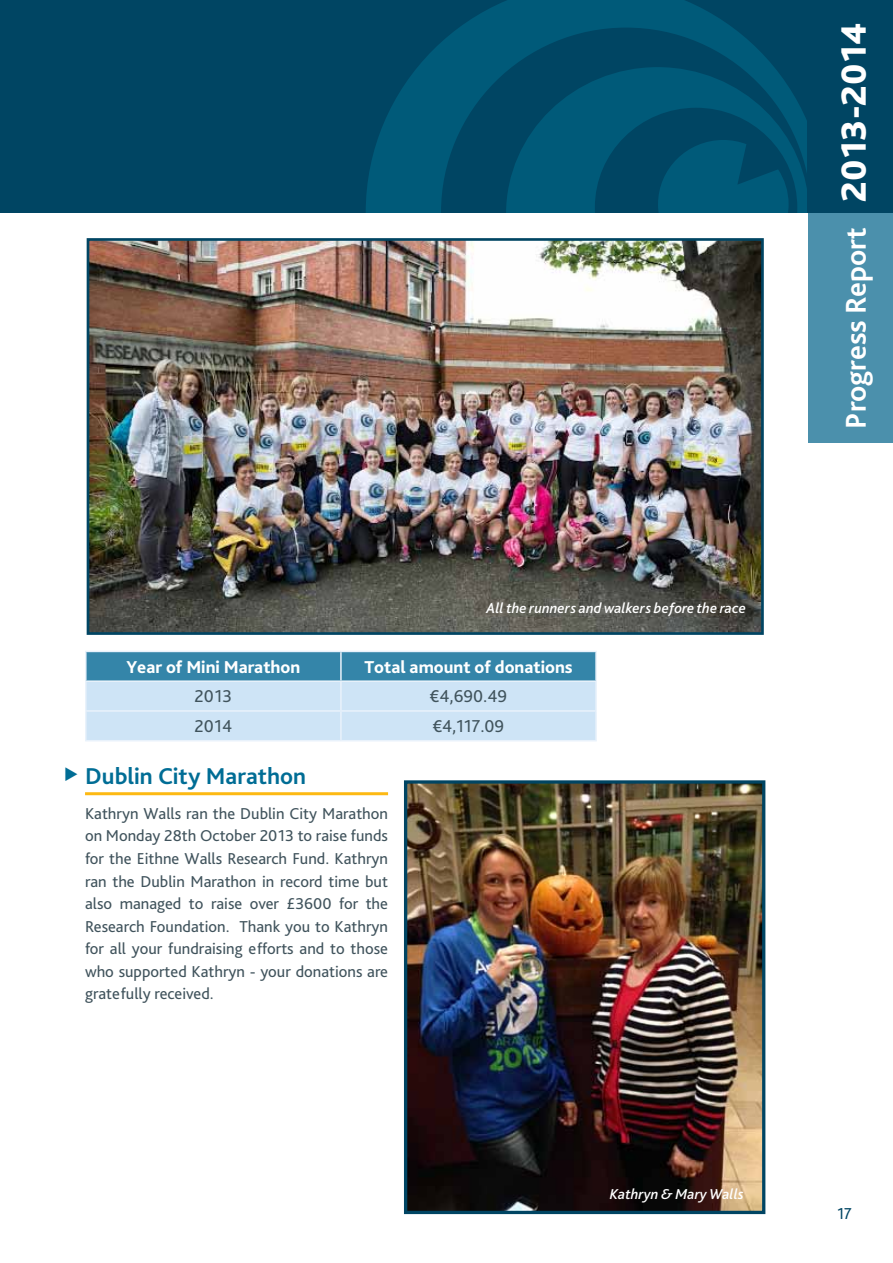
<style>
.page{position:relative;width:893px;height:1263px;background:#fff}
.page>*{position:absolute;margin:0;border:0;box-sizing:border-box;transform-origin:0 0}
.t1{font:700 30px "Bliss Pro";color:#fff}
.t2{font:700 24px "Bliss Pro";color:#006d95}
.t3{font:800 18px "Bliss Pro";color:#fff}
.t4{font:18px "Bliss Pro";color:#40535c}
.t5{font:16.5px/22.5px "Bliss Pro";color:#40535c;text-align:justify}
.t6{font:16.5px "Bliss Pro";color:#004563}
.t7{font:italic 500 15px "Bliss Pro";color:#fff}
.s1{font-weight:800;font-size:36.6px}
</style>
<div class="page">
<div style="left:0;top:0;width:893px;height:213px;background:#004563"></div>
<svg style="left:366px;top:0;width:408px;height:213px;fill:#005a79"></svg>
<svg style="left:506px;top:67px;width:301px;height:146px"></svg>
<div style="left:808px;top:213px;width:85px;height:230px;background:#4b90ac"></div>
<hr style="left:85px;top:792px;width:303px;height:3px;background:#fdb913">
<svg style="left:87px;top:652px;width:508px;height:88px;background:#9bc4dc"></svg>
<hr style="left:85px;top:651px;width:256px;height:1px;background:#e9f2fb">
<hr style="left:85px;top:652px;width:2px;height:28px;background:#e9f2fb">
<hr style="left:341px;top:651px;width:256px;height:1px;background:#e9f2fb">
<hr style="left:340px;top:652px;width:2px;height:28px;background:#e9f2fb">
<hr style="left:595px;top:652px;width:2px;height:28px;background:#e9f2fb">
<hr style="left:85px;top:680px;width:256px;height:2px;background:#e9f2fb">
<hr style="left:85px;top:682px;width:2px;height:28px;background:#e9f2fb">
<hr style="left:341px;top:680px;width:256px;height:2px;background:#e9f2fb">
<hr style="left:340px;top:682px;width:2px;height:28px;background:#e9f2fb">
<hr style="left:595px;top:682px;width:2px;height:28px;background:#e9f2fb">
<hr style="left:85px;top:710px;width:256px;height:2px;background:#e9f2fb">
<hr style="left:85px;top:712px;width:2px;height:28px;background:#e9f2fb">
<hr style="left:341px;top:710px;width:256px;height:2px;background:#e9f2fb">
<hr style="left:340px;top:712px;width:2px;height:28px;background:#e9f2fb">
<hr style="left:595px;top:712px;width:2px;height:28px;background:#e9f2fb">
<hr style="left:85px;top:740px;width:256px;height:1px;background:#e9f2fb">
<hr style="left:341px;top:740px;width:256px;height:1px;background:#e9f2fb">
<img style="left:91px;top:242px;width:669px;height:389px">
<div style="left:87px;top:238px;width:677px;height:397px;border:3px solid #004563"></div>
<img style="left:408px;top:784px;width:353px;height:426px">
<div style="left:404px;top:780px;width:361px;height:434px;border:3px solid #004563"></div>
<p class="t7" style="left:486px;top:598px;width:261px">All the runners and walkers before the race</p>
<p class="t3" style="left:126px;top:655px;width:175px">Year of Mini Marathon</p>
<p class="t3" style="left:364px;top:655px;width:210px">Total amount of donations</p>
<p class="t4" style="left:195px;top:685px;width:39px">2013</p>
<p class="t4" style="left:430px;top:685px;width:79px">€4,690.49</p>
<p class="t4" style="left:194px;top:715px;width:39px">2014</p>
<p class="t4" style="left:433px;top:715px;width:73px">€4,117.09</p>
<h2 class="t2" style="left:85px;top:761px;width:223px">Dublin City Marathon</h2>
<p class="t5" style="left:85px;top:802px;width:305px">Kathryn Walls ran the Dublin City Marathon on Monday 28th October 2013 to raise funds for the Eithne Walls Research Fund. Kathryn ran the Dublin Marathon in record time but also managed to raise over £3600 for the Research Foundation. Thank you to Kathryn for all your fundraising efforts and to those who supported Kathryn - your donations are gratefully received.</p>
<p class="t7" style="left:610px;top:1185px;width:135px">Kathryn &amp; Mary Walls</p>
<h1 class="t1" style="left:837px;top:429px;width:408px;rotate:-90deg">Progress Report <span class="s1">2013-2014</span></h1>
<p class="t6" style="left:837px;top:1204px;width:16px">17</p>
</div>
